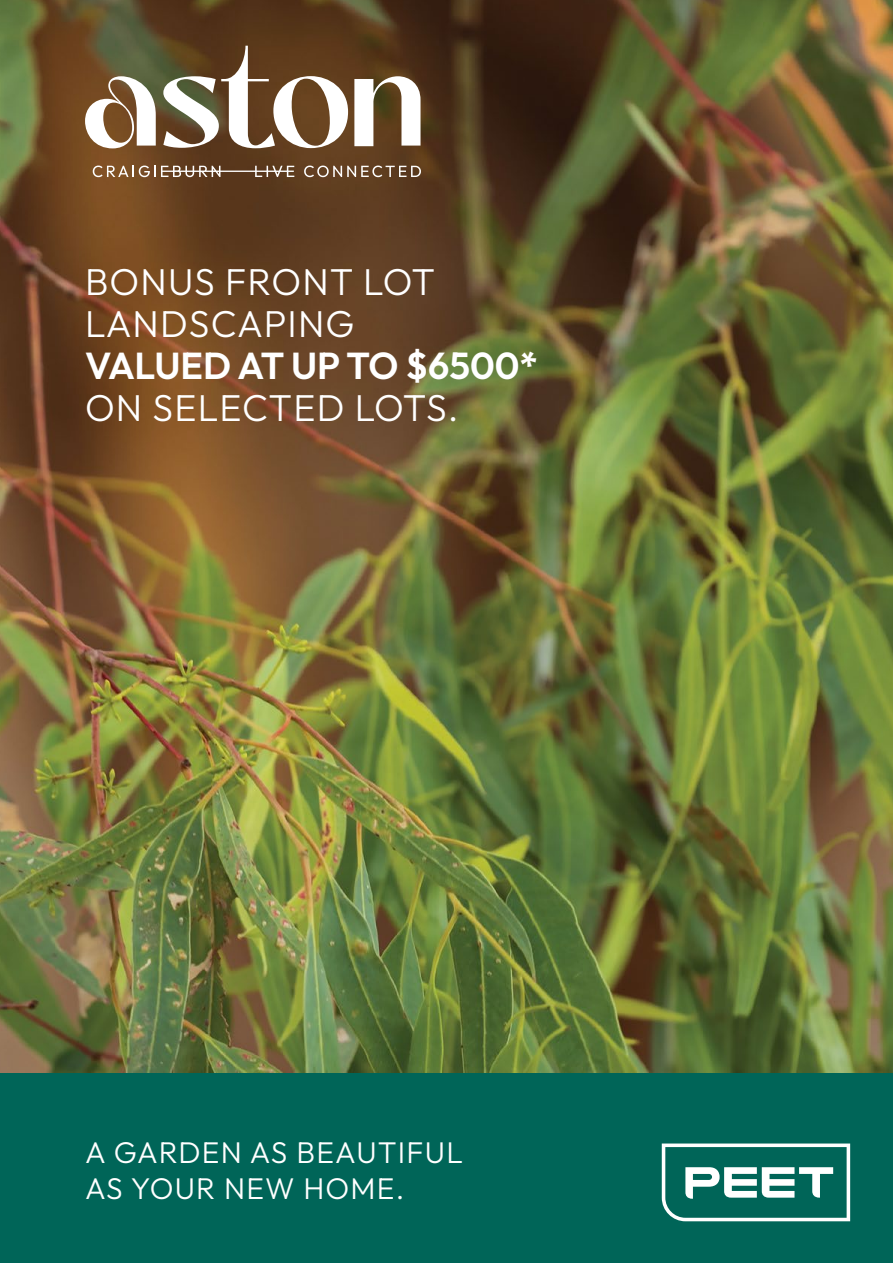
<style>
.page{position:relative;width:893px;height:1263px;background:#fff}
.page>*{position:absolute;margin:0;border:0;box-sizing:border-box;transform-origin:0 0}
.t1{font:300 37.5px/42px "Outfit";letter-spacing:.03em;color:#fff}
.t2{font:600 37.5px "Outfit";color:#fff}
.t3{font:300 30px/36px "Outfit";letter-spacing:.04em;color:#fff}
</style>
<div class="page">
<img style="left:0;top:0;width:893px;height:1074px">
<svg style="left:93px;top:166px;width:201px;height:11px"></svg>
<svg style="left:304px;top:166px;width:117px;height:11px"></svg>
<svg style="left:85px;top:76px;width:71px;height:72px"></svg>
<svg style="left:163px;top:46px;width:185px;height:102px"></svg>
<svg style="left:354px;top:76px;width:66px;height:70px"></svg>
<div style="left:0;top:1074px;width:893px;height:189px;background:#006558"></div>
<svg style="left:662px;top:1143px;width:188px;height:78px"></svg>
<p class="t1" style="left:85px;top:260px;width:352px">BONUS FRONT LOT<br>LANDSCAPING</p>
<p class="t2" style="left:85px;top:344px;width:454px">VALUED AT UP TO $6500*</p>
<p class="t1" style="left:85px;top:386px;width:375px">ON SELECTED LOTS.</p>
<p class="t3" style="left:85px;top:1134px;width:379px">A GARDEN AS BEAUTIFUL<br>AS YOUR NEW HOME.</p>
</div>
